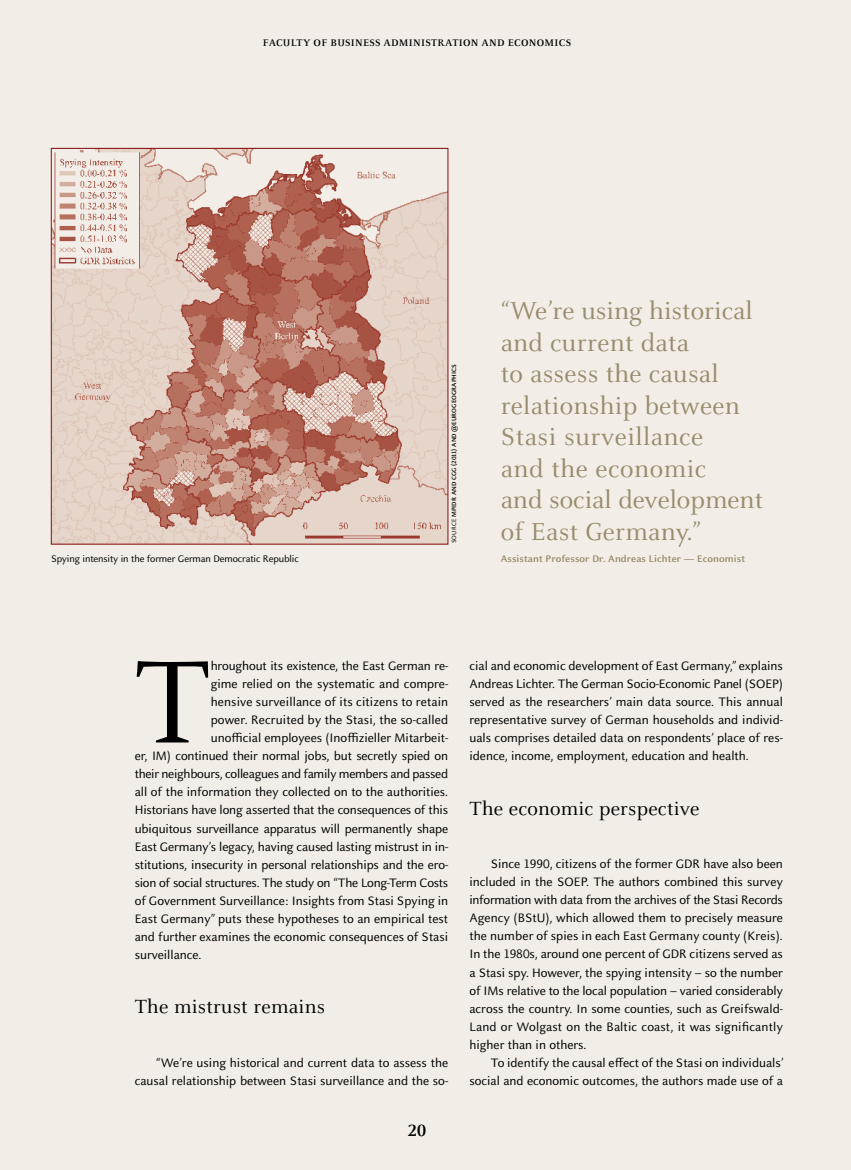
<style>
.page{position:relative;width:851px;height:1170px;background:#fff}
.page>*{position:absolute;margin:0;border:0;box-sizing:border-box;transform-origin:0 0}
.t1{font:128.85px "Celeste Pro";color:#000}
.t2{font:27px/31.5px "Celeste Pro";letter-spacing:.01em;color:#998b6d}
.t3{font:21px "Celeste Pro";letter-spacing:.01em;color:#000}
.t4{font:700 18px "Celeste Pro";color:#000}
.t5{font:13.5px/18px "Celeste Sans Pro";color:#000;text-align:right}
.t6{font:13.5px "Celeste Sans Pro";letter-spacing:-.02em;color:#000}
.t7{font:10.5px "Celeste Sans Pro";letter-spacing:-.01em;color:#000}
.t8{font:700 10.5px "Celeste Sans Pro";letter-spacing:.01em;color:#998b6d}
.t9{font:700 10.5px "Celeste Pro";letter-spacing:.03em;color:#000}
.t10{font:700 6.75px "Celeste Sans Pro";letter-spacing:.01em;color:#000}
.s1{font-weight:400}
</style>
<div class="page">
<div style="left:0;top:0;width:850px;height:1169px;background:#f2eee7"></div>
<img style="left:53px;top:150px;width:393px;height:392px">
<div style="left:51px;top:148px;width:397px;height:396px;border:1px solid #8e1013"></div>
<p class="t9" style="left:263px;top:36px;width:309px">FACULTY OF BUSINESS ADMINISTRATION AND ECONOMICS</p>
<p class="t10" style="left:450px;top:543px;width:181px;rotate:-90deg"><span class="s1">SOURCE</span> MPIDR AND CGG (2011) AND @EUROGEOGRAPHICS</p>
<h2 class="t2" style="left:500px;top:294px;width:264px">“We’re using historical and current data<br>to assess the causal relationship between<br>Stasi surveillance<br>and the economic<br>and social development of East Germany.”</h2>
<p class="t7" style="left:51px;top:552px;width:249px">Spying intensity in the former German Democratic Republic</p>
<p class="t8" style="left:500px;top:552px;width:246px">Assistant Professor Dr. Andreas Lichter — Economist</p>
<h1 class="t1" style="left:135px;top:623px;width:77px">T</h1>
<p class="t5" style="left:211px;top:656px;width:239px">hroughout its existence, the East German re-</p>
<p class="t5" style="left:211px;top:674px;width:239px">gime relied on the systematic and compre-</p>
<p class="t5" style="left:211px;top:692px;width:239px">hensive surveillance of its citizens to retain</p>
<p class="t5" style="left:211px;top:710px;width:239px">power. Recruited by the Stasi, the so-called</p>
<p class="t5" style="left:211px;top:728px;width:239px">unofficial employees (Inoffizieller Mitarbeit-</p>
<p class="t5" style="left:135px;top:746px;width:315px">er, IM) continued their normal jobs, but secretly spied on</p>
<p class="t6" style="left:135px;top:765px;width:315px">their neighbours, colleagues and family members and passed</p>
<p class="t5" style="left:135px;top:782px;width:315px">all of the information they collected on to the authorities.</p>
<p class="t5" style="left:135px;top:800px;width:315px">Historians have long asserted that the consequences of this</p>
<p class="t5" style="left:135px;top:818px;width:315px">ubiquitous surveillance apparatus will permanently shape</p>
<p class="t5" style="left:135px;top:836px;width:315px">East Germany’s legacy, having caused lasting mistrust in in-</p>
<p class="t5" style="left:135px;top:854px;width:315px">stitutions, insecurity in personal relationships and the ero-</p>
<p class="t6" style="left:135px;top:873px;width:315px">sion of social structures. The study on “The Long-Term Costs</p>
<p class="t5" style="left:135px;top:890px;width:315px">of Government Surveillance: Insights from Stasi Spying in</p>
<p class="t5" style="left:135px;top:908px;width:315px">East Germany” puts these hypotheses to an empirical test</p>
<p class="t5" style="left:135px;top:926px;width:315px">and further examines the economic consequences of Stasi</p>
<p class="t5" style="left:135px;top:944px;width:68px">surveillance.</p>
<h3 class="t3" style="left:135px;top:993px;width:192px">The mistrust remains</h3>
<p class="t5" style="left:135px;top:1052px;width:315px">“We’re using historical and current data to assess the causal relationship between Stasi surveillance and the so-</p>
<h3 class="t4" style="left:408px;top:1118px;width:20px">20</h3>
<p class="t5" style="left:469px;top:656px;width:315px;text-align:justify">cial and economic development of East Germany,” explains Andreas Lichter. The German Socio-Economic Panel (SOEP) served as the researchers’ main data source. This annual representative survey of German households and individ&shy;uals comprises detailed data on respondents’ place of res&shy;idence, income, employment, education and health.</p>
<h3 class="t3" style="left:469px;top:795px;width:232px">The economic perspective</h3>
<p class="t5" style="left:469px;top:854px;width:315px;text-align:justify;text-indent:21px">Since 1990, citizens of the former GDR have also been included in the SOEP. The authors combined this survey information with data from the archives of the Stasi Records Agency (BStU), which allowed them to precisely measure the number of spies in each East Germany county (Kreis).<br>In the 1980s, around one percent of GDR citizens served as a Stasi spy. However, the spying intensity – so the number of IMs relative to the local population – varied considerably across the country. In some counties, such as Greifswald-Land or Wolgast on the Baltic coast, it was significantly higher than in others.</p>
<p class="t5" style="left:469px;top:1052px;width:315px">To identify the causal effect of the Stasi on individuals’ social and economic outcomes, the authors made use of a</p>
</div>
